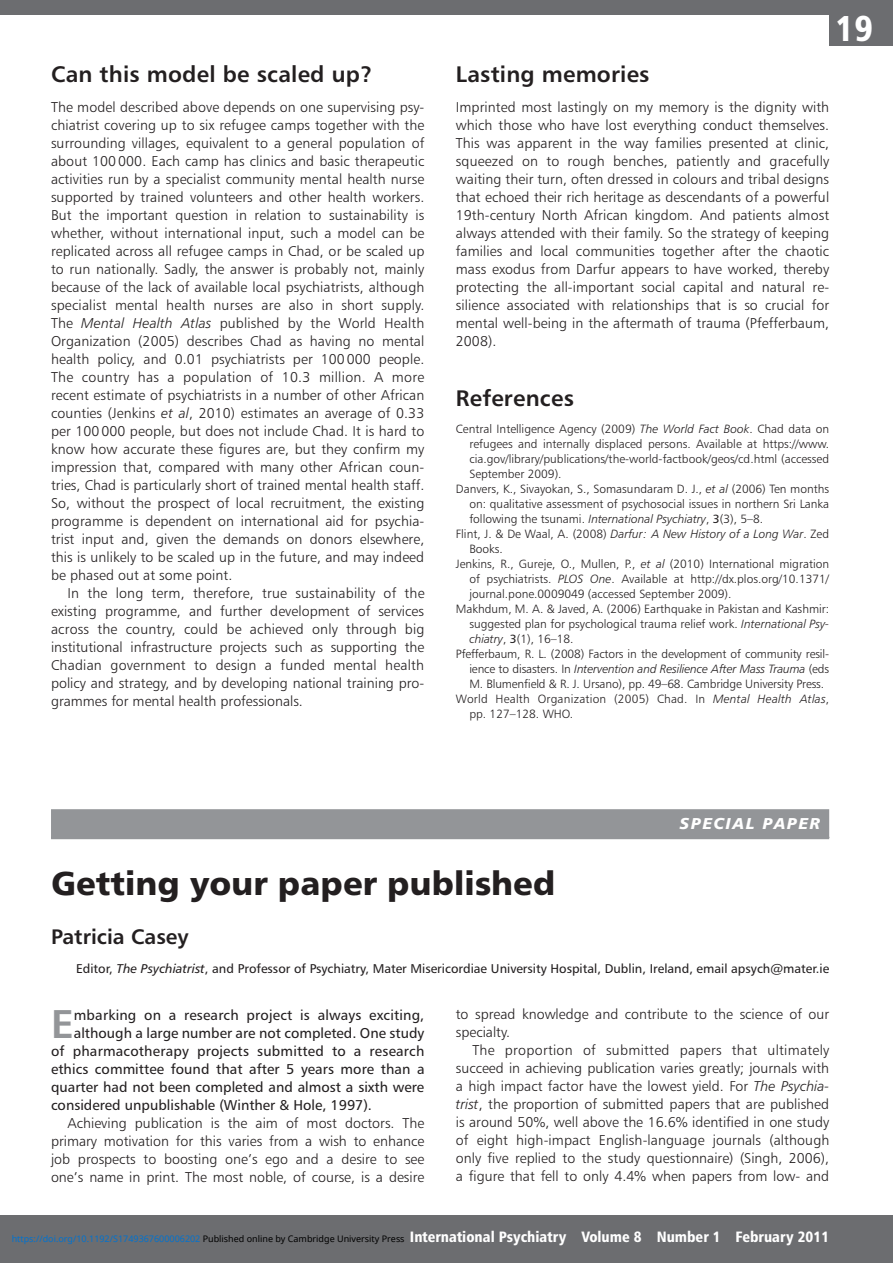
<style>
.page{position:relative;width:893px;height:1263px;background:#fff}
.page>*{position:absolute;margin:0;border:0;box-sizing:border-box;transform-origin:0 0}
.Intro_text{font:40.2px "Humanist 777 BT Bold B";color:#939598}
.t1{font:36px "Humanist 777 BT Black Condensed B";color:#fff}
.Paper_title{font:33px "Humanist 777 BT Black B";color:#231f20}
.Subhead1{font:22.5px "Humanist 777 BT Bold B";letter-spacing:.01em;color:#231f20}
.Author{font:21px "Humanist 777 BT Bold B";color:#231f20}
.Section{font:15.75px "Humanist 777 BT Black Italic B";letter-spacing:.1em;color:#fff}
.t2{font:15px "Humanist 777 BT Black Condensed B";color:#fff}
.Noindent{font:14.25px/18px "Humanist 777 BT Light B";letter-spacing:.005em;color:#231f20;text-align:justify}
.Body_text{font:14.25px/18px "Humanist 777 BT Light B";color:#231f20;text-align:justify}
.Intro_text-2{font:14.25px "Humanist 777 BT Roman B";letter-spacing:.005em;color:#231f20}
.Address{font:12.75px "Humanist 777 BT Roman B";color:#231f20}
.References{font:12px/15px "Humanist 777 BT Light B";color:#231f20;text-align:justify}
.t3{font:9px "Noto Sans";color:#0172cf}
.s1{font-family:"Humanist 777 BT Light Italic B"}
.s2{font-family:"Humanist 777 BT Roman B"}
.s3{font-family:"Humanist 777 BT Italic B"}
.s4{color:#000}
</style>
<div class="page">
<div style="left:0;top:1215px;width:893px;height:48px;background:#6c6d70"></div>
<div style="left:829px;top:0;width:64px;height:46px;background:#6c6d70"></div>
<div style="left:0;top:0;width:893px;height:15px;background:#6c6d70"></div>
<div style="left:51px;top:809px;width:778px;height:30px;background:#939598"></div>
<p class="Subhead1" style="left:51px;top:60px;width:323px">Can this model be scaled up?</p>
<p class="Noindent" style="left:51px;top:98px;width:375px">The model described above depends on one supervising psy&shy;chiatrist covering up to six refugee camps together with the surrounding villages, equivalent to a general population of about 100000. Each camp has clinics and basic therapeutic activities run by a specialist community mental health nurse supported by trained volunteers and other health workers.<br>But the important question in relation to sustainability is whether, without international input, such a model can be replicated across all refugee camps in Chad, or be scaled up to run nationally. Sadly, the answer is probably not, mainly because of the lack of available local psychiatrists, although specialist mental health nurses are also in short supply.<br>The <span class="s1">Mental Health Atlas</span> published by the World Health Organization (2005) describes Chad as having no mental health policy, and 0.01 psychiatrists per 100000 people.<br>The country has a population of 10.3 million. A more recent estimate of psychiatrists in a number of other African counties (Jenkins <span class="s1">et al</span>, 2010) estimates an average of 0.33 per 100000 people, but does not include Chad. It is hard to know how accurate these figures are, but they confirm my impression that, compared with many other African coun&shy;tries, Chad is particularly short of trained mental health staff.<br>So, without the prospect of local recruitment, the existing programme is dependent on international aid for psychia&shy;trist input and, given the demands on donors elsewhere, this is unlikely to be scaled up in the future, and may indeed be phased out at some point.</p>
<p class="Body_text" style="left:51px;top:584px;width:375px;text-indent:16px">In the long term, therefore, true sustainability of the existing programme, and further development of services across the country, could be achieved only through big institutional infrastructure projects such as supporting the Chadian government to design a funded mental health policy and strategy, and by developing national training pro&shy;grammes for mental health professionals.</p>
<h2 class="t1" style="left:836px;top:6px;width:39px">19</h2>
<p class="Subhead1" style="left:456px;top:60px;width:195px">Lasting memories</p>
<p class="Noindent" style="left:456px;top:98px;width:375px">Imprinted most lastingly on my memory is the dignity with which those who have lost everything conduct themselves.<br>This was apparent in the way families presented at clinic, squeezed on to rough benches, patiently and gracefully waiting their turn, often dressed in colours and tribal designs that echoed their rich heritage as descendants of a powerful 19th-century North African kingdom. And patients almost always attended with their family. So the strategy of keeping families and local communities together after the chaotic mass exodus from Darfur appears to have worked, thereby protecting the all-important social capital and natural re&shy;silience associated with relationships that is so crucial for mental well-being in the aftermath of trauma (Pfefferbaum, 2008).</p>
<p class="Subhead1" style="left:456px;top:384px;width:120px">References</p>
<p class="References" style="left:469px;top:421px;width:361px;text-indent:-14px">Central Intelligence Agency (2009) <span class="s1">The World Fact Book</span>. Chad data on refugees and internally displaced persons. Available at https://www. cia.gov/library/publications/the-world-factbook/geos/cd.html (accessed September 2009).</p>
<p class="References" style="left:469px;top:481px;width:361px;text-indent:-14px">Danvers, K., Sivayokan, S., Somasundaram D. J., <span class="s1">et al</span> (2006) Ten months on: qualitative assessment of psychosocial issues in northern Sri Lanka following the tsunami. <span class="s1">International Psychiatry</span>, <span class="s2">3</span>(3), 5–8.</p>
<p class="References" style="left:469px;top:526px;width:361px;text-indent:-14px">Flint, J. &amp; De Waal, A. (2008) <span class="s1">Darfur: A New History of a Long War</span>. Zed<br>Books.</p>
<p class="References" style="left:469px;top:556px;width:361px;text-indent:-14px">Jenkins, R., Gureje, O., Mullen, P., <span class="s1">et al</span> (2010) International migration of psychiatrists. <span class="s1">PLOS One</span>. Available at http://dx.plos.org/10.1371/ journal.pone.0009049 (accessed September 2009).</p>
<p class="References" style="left:469px;top:601px;width:361px;text-indent:-14px">Makhdum, M. A. &amp; Javed, A. (2006) Earthquake in Pakistan and Kashmir: suggested plan for psychological trauma relief work. <span class="s1">International Psy&shy;chiatry</span>, <span class="s2">3</span>(1), 16–18.</p>
<p class="References" style="left:469px;top:646px;width:361px;text-indent:-14px">Pfefferbaum, R. L. (2008) Factors in the development of community resil&shy;ience to disasters. In <span class="s1">Intervention and Resilience After Mass Trauma</span> (eds M. Blumenfield &amp; R. J. Ursano), pp. 49–68. Cambridge University Press.</p>
<p class="References" style="left:469px;top:691px;width:361px;text-indent:-14px">World Health Organization (2005) Chad. In <span class="s1">Mental Health Atlas</span>, pp. 127–128. WHO.</p>
<p class="Section" style="left:680px;top:814px;width:142px">SPECIAL PAPER</p>
<p class="Paper_title" style="left:51px;top:862px;width:506px">Getting your paper published</p>
<p class="Author" style="left:51px;top:924px;width:139px">Patricia Casey</p>
<p class="Address" style="left:76px;top:960px;width:755px">Editor, <span class="s3">The Psychiatrist</span>, and Professor of Psychiatry, Mater Misericordiae University Hospital, Dublin, Ireland, email apsych@mater.ie</p>
<p class="Intro_text" style="left:51px;top:998px;width:24px">E</p>
<p class="Intro_text-2" style="left:74px;top:1006px;width:352px">mbarking on a research project is always exciting,</p>
<p class="Intro_text-2" style="left:74px;top:1024px;width:352px">although a large number are not completed. One study</p>
<p class="Intro_text-2" style="left:51px;top:1042px;width:375px">of pharmacotherapy projects submitted to a research</p>
<p class="Intro_text-2" style="left:51px;top:1060px;width:375px">ethics committee found that after 5 years more than a</p>
<p class="Intro_text-2" style="left:51px;top:1078px;width:375px">quarter had not been completed and almost a sixth were</p>
<p class="Intro_text-2" style="left:51px;top:1096px;width:322px">considered unpublishable (Winther &amp; Hole, 1997).</p>
<p class="Body_text" style="left:51px;top:1113px;width:375px;text-indent:16px">Achieving publication is the aim of most doctors. The primary motivation for this varies from a wish to enhance job prospects to boosting one’s ego and a desire to see one’s name in print. The most noble, of course, is a desire</p>
<p class="Body_text" style="left:456px;top:1005px;width:375px">to spread knowledge and contribute to the science of our specialty.</p>
<p class="Body_text" style="left:456px;top:1041px;width:375px;text-indent:16px">The proportion of submitted papers that ultimately succeed in achieving publication varies greatly; journals with a high impact factor have the lowest yield. For <span class="s1">The Psychia&shy;trist</span>, the proportion of submitted papers that are published is around 50%, well above the 16.6% identified in one study of eight high-impact English-language journals (although only five replied to the study questionnaire) (Singh, 2006), a figure that fell to only 4.4% when papers from low- and</p>
<p class="t2" style="left:410px;top:1227px;width:421px">International Psychiatry Volume 8 Number 1 February 2011</p>
<p class="t3" style="left:12px;top:1232px;width:394px">https://doi.org/10.1192/S1749367600006202 <span class="s4">Published online by Cambridge University Press</span></p>
</div>
